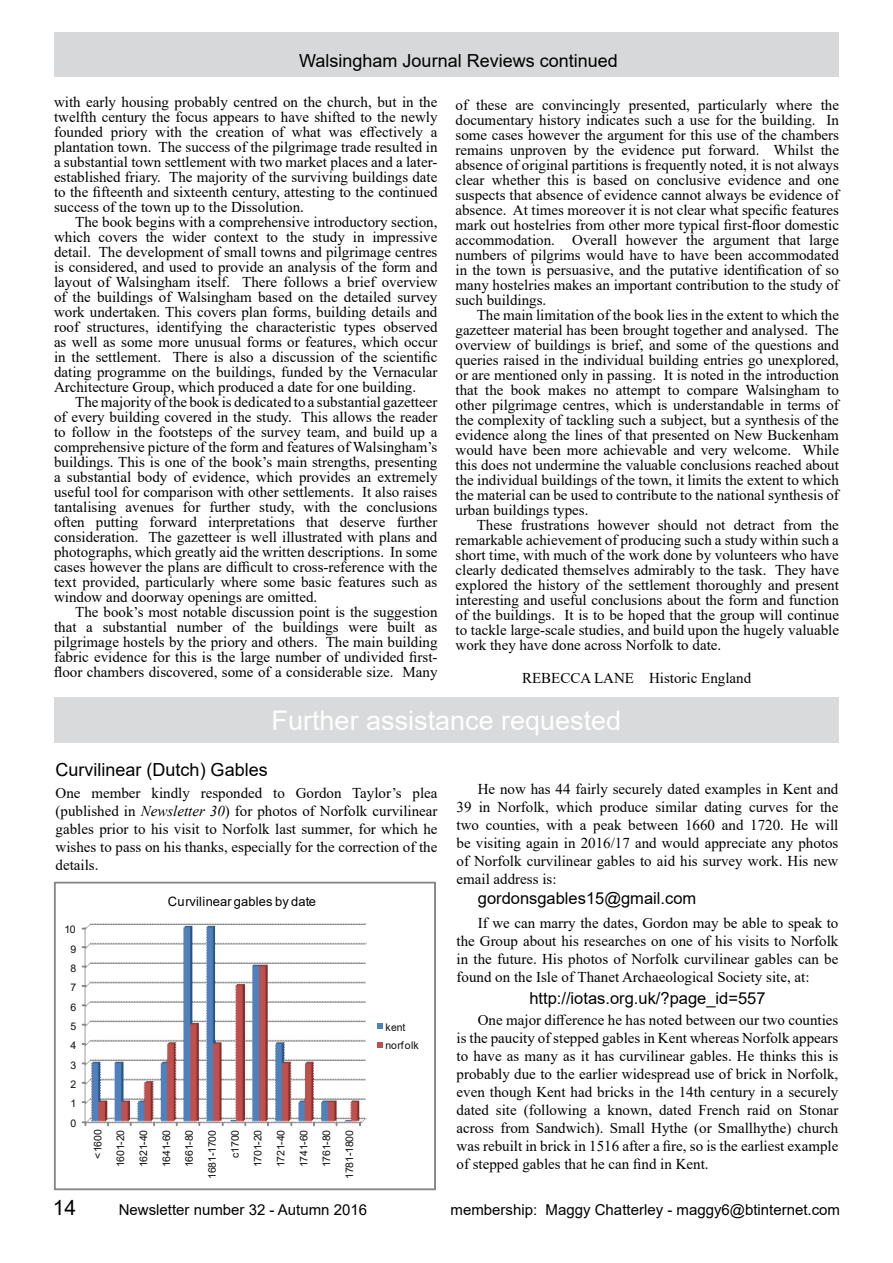
<style>
.page{position:relative;width:893px;height:1263px;background:#fff}
.page>*{position:absolute;margin:0;border:0;box-sizing:border-box;transform-origin:0 0}
.t1{font:27px "Arial";color:#fff}
.t2{font:21px "Arial";color:#000}
.t3{font:18px "Arial";color:#000}
.t4{font:16.5px "Arial";color:#000}
.t5{font:15px/15px "Times New Roman";color:#000;text-align:justify}
.t6{font:15px "Arial";color:#000}
.t7{font:12.9px "Arial";letter-spacing:.005em;color:#000}
.t8{font:10.5px/23px "Arial";letter-spacing:-.02em;color:#0d0d0d;text-align:right}
.t9{font:10.5px/18.3px "Arial";letter-spacing:.01em;color:#0d0d0d}
.s1{font-style:italic}
</style>
<div class="page">
<div style="left:54px;top:32px;width:784px;height:45px;background:#d7d8d9"></div>
<div style="left:54px;top:697px;width:785px;height:46px;background:#d9dadb"></div>
<svg style="left:54px;top:882px;width:381px;height:308px"></svg>
<p class="t3" style="left:299px;top:48px;width:320px">Walsingham Journal Reviews continued</p>
<p class="t5" style="left:54px;top:94px;width:385px">with early housing probably centred on the church, but in the twelfth century the focus appears to have shifted to the newly founded priory with the creation of what was effectively a plantation town. The success of the pilgrimage trade resulted in a substantial town settlement with two market places and a later&shy;established friary. The majority of the surviving buildings date to the fifteenth and sixteenth century, attesting to the continued success of the town up to the Dissolution.</p>
<p class="t5" style="left:54px;top:214px;width:385px;text-indent:21px">The book begins with a comprehensive introductory section, which covers the wider context to the study in impressive detail. The development of small towns and pilgrimage centres is considered, and used to provide an analysis of the form and layout of Walsingham itself. There follows a brief overview of the buildings of Walsingham based on the detailed survey work undertaken. This covers plan forms, building details and roof structures, identifying the characteristic types observed as well as some more unusual forms or features, which occur in the settlement. There is also a discussion of the scientific dating programme on the buildings, funded by the Vernacular Architecture Group, which produced a date for one building.</p>
<p class="t5" style="left:54px;top:394px;width:385px;text-indent:21px">The majority of the book is dedicated to a substantial gazetteer of every building covered in the study. This allows the reader to follow in the footsteps of the survey team, and build up a comprehensive picture of the form and features of Walsingham’s buildings. This is one of the book’s main strengths, presenting a substantial body of evidence, which provides an extremely useful tool for comparison with other settlements. It also raises tantalising avenues for further study, with the conclusions often putting forward interpretations that deserve further consideration. The gazetteer is well illustrated with plans and photographs, which greatly aid the written descriptions. In some cases however the plans are difficult to cross-reference with the text provided, particularly where some basic features such as window and doorway openings are omitted.</p>
<p class="t5" style="left:54px;top:604px;width:385px;text-indent:21px">The book’s most notable discussion point is the suggestion that a substantial number of the buildings were built as pilgrimage hostels by the priory and others. The main building fabric evidence for this is the large number of undivided first&shy;floor chambers discovered, some of a considerable size. Many</p>
<p class="t5" style="left:455px;top:97px;width:385px">of these are convincingly presented, particularly where the documentary history indicates such a use for the building. In some cases however the argument for this use of the chambers remains unproven by the evidence put forward. Whilst the absence of original partitions is frequently noted, it is not always clear whether this is based on conclusive evidence and one suspects that absence of evidence cannot always be evidence of absence. At times moreover it is not clear what specific features mark out hostelries from other more typical first-floor domestic accommodation. Overall however the argument that large numbers of pilgrims would have to have been accommodated in the town is persuasive, and the putative identification of so many hostelries makes an important contribution to the study of such buildings.</p>
<p class="t5" style="left:455px;top:307px;width:385px;text-indent:21px">The main limitation of the book lies in the extent to which the gazetteer material has been brought together and analysed. The overview of buildings is brief, and some of the questions and queries raised in the individual building entries go unexplored, or are mentioned only in passing. It is noted in the introduction that the book makes no attempt to compare Walsingham to other pilgrimage centres, which is understandable in terms of the complexity of tackling such a subject, but a synthesis of the evidence along the lines of that presented on New Buckenham would have been more achievable and very welcome. While this does not undermine the valuable conclusions reached about the individual buildings of the town, it limits the extent to which the material can be used to contribute to the national synthesis of urban buildings types.</p>
<p class="t5" style="left:455px;top:517px;width:385px;text-indent:21px">These frustrations however should not detract from the remarkable achievement of producing such a study within such a short time, with much of the work done by volunteers who have clearly dedicated themselves admirably to the task. They have explored the history of the settlement thoroughly and present interesting and useful conclusions about the form and function of the buildings. It is to be hoped that the group will continue to tackle large-scale studies, and build upon the hugely valuable work they have done across Norfolk to date.</p>
<p class="t5" style="left:522px;top:670px;width:231px">REBECCA LANE Historic England</p>
<h1 class="t1" style="left:272px;top:702px;width:351px">Further assistance requested</h1>
<p class="t3" style="left:56px;top:757px;width:214px">Curvilinear (Dutch) Gables</p>
<p class="t5" style="left:56px;top:783px;width:383px;line-height:18px">One member kindly responded to Gordon Taylor’s plea (published in <span class="s1">Newsletter 30</span>) for photos of Norfolk curvilinear gables prior to his visit to Norfolk last summer, for which he wishes to pass on his thanks, especially for the correction of the details.</p>
<p class="t8" style="left:64px;top:918px;width:13px">10</p>
<p class="t8" style="left:71px;top:937px;width:7px">9</p>
<p class="t8" style="left:71px;top:956px;width:7px">8</p>
<p class="t8" style="left:71px;top:976px;width:7px">7</p>
<p class="t8" style="left:71px;top:995px;width:7px">6</p>
<p class="t8" style="left:71px;top:1015px;width:7px">5</p>
<p class="t8" style="left:71px;top:1034px;width:7px">4</p>
<p class="t8" style="left:71px;top:1053px;width:7px">3</p>
<p class="t8" style="left:71px;top:1073px;width:7px">2</p>
<p class="t8" style="left:71px;top:1092px;width:7px">1</p>
<p class="t8" style="left:71px;top:1111px;width:7px">0</p>
<p class="t7" style="left:168px;top:892px;width:150px">Curvilinear gables by date</p>
<p class="t8" style="left:86px;top:1179px;width:51px;rotate:-90deg">&lt;1600<br>1601-20<br>1621-40<br>1641-60<br>1661-80<br>1681-1700 c1700<br>1701-20<br>1721-40<br>1741-60<br>1761-80<br>1781-1800</p>
<p class="t9" style="left:385px;top:1018px;width:35px">kent norfolk</p>
<p class="t5" style="left:457px;top:780px;width:383px;line-height:18px;text-indent:21px">He now has 44 fairly securely dated examples in Kent and 39 in Norfolk, which produce similar dating curves for the two counties, with a peak between 1660 and 1720. He will be visiting again in 2016/17 and would appreciate any photos of Norfolk curvilinear gables to aid his survey work. His new email address is:</p>
<p class="t4" style="left:478px;top:887px;width:220px">gordonsgables15@gmail.com</p>
<p class="t5" style="left:457px;top:913px;width:383px;line-height:18px;text-indent:21px">If we can marry the dates, Gordon may be able to speak to the Group about his researches on one of his visits to Norfolk in the future. His photos of Norfolk curvilinear gables can be found on the Isle of Thanet Archaeological Society site, at:</p>
<p class="t4" style="left:529px;top:986px;width:238px">http://iotas.org.uk/?page_id=557</p>
<p class="t5" style="left:457px;top:1010px;width:383px;line-height:18px;text-indent:21px">One major difference he has noted between our two counties is the paucity of stepped gables in Kent whereas Norfolk appears to have as many as it has curvilinear gables. He thinks this is probably due to the earlier widespread use of brick in Norfolk, even though Kent had bricks in the 14th century in a securely dated site (following a known, dated French raid on Stonar across from Sandwich). Small Hythe (or Smallhythe) church was rebuilt in brick in 1516 after a fire, so is the earliest example of stepped gables that he can find in Kent.</p>
<h2 class="t2" style="left:53px;top:1193px;width:25px">14</h2>
<p class="t6" style="left:119px;top:1199px;width:250px">Newsletter number 32 - Autumn 2016</p>
<p class="t6" style="left:451px;top:1199px;width:391px">membership: Maggy Chatterley - maggy6@btinternet.com</p>
</div>
